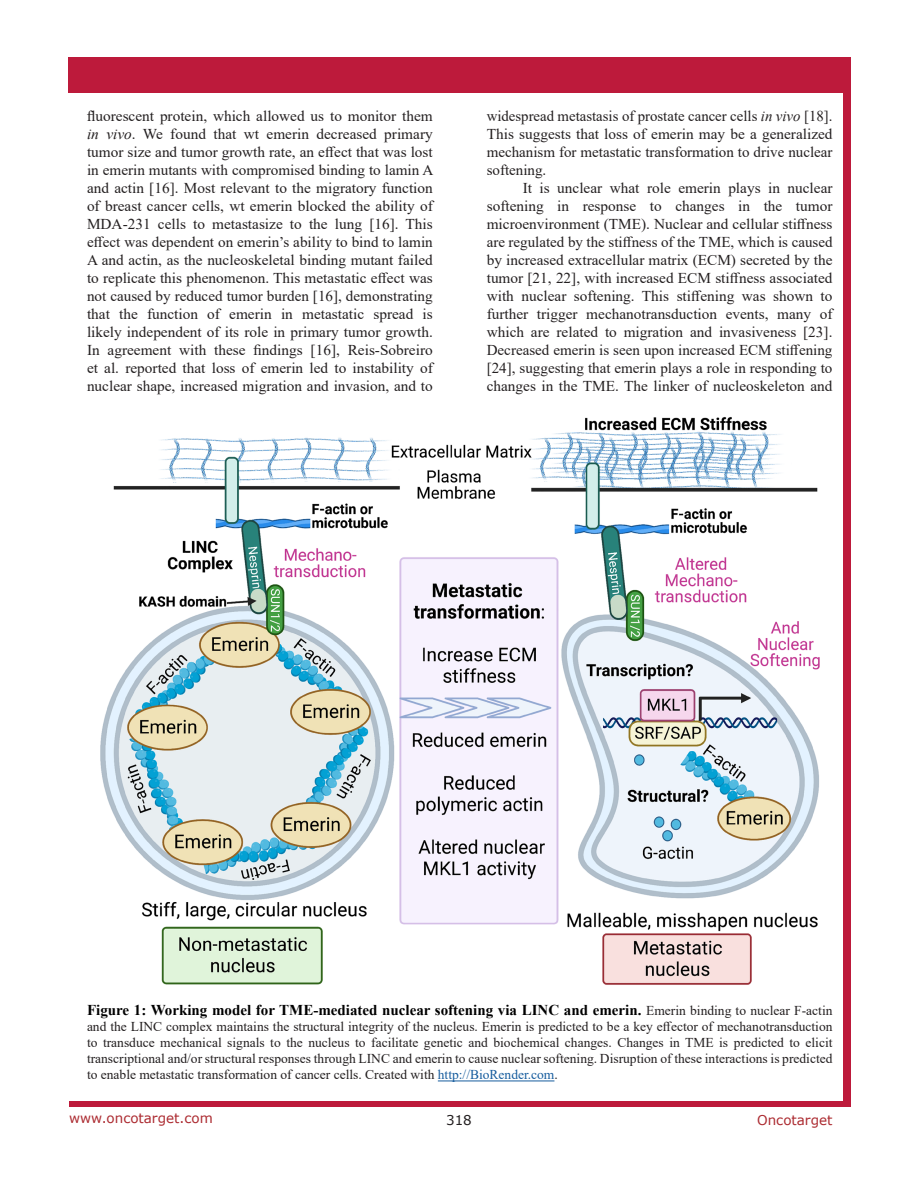
<style>
.page{position:relative;width:918px;height:1188px;background:#fff}
.page>*{position:absolute;margin:0;border:0;box-sizing:border-box;transform-origin:0 0}
.BodyText{font:15px/18px "Times New Roman";color:#231f20;text-align:justify}
.FigureText{font:700 15px "Times New Roman";color:#000}
.FigureText-2{font:13.5px/16.2px "Times New Roman";color:#231f20;text-align:justify}
.t1{font:13.5px "Verdana";color:#ac2b31}
.t2{font:13.5px "Verdana";color:#231f20}
.s1{font-style:italic}
.s2{font-weight:400;font-size:13.5px;color:#231f20}
.s3{color:#175d9e}
</style>
<div class="page">
<div style="left:68px;top:57px;width:782px;height:36px;background:#bd1a3b"></div>
<hr style="left:438px;top:1081px;width:116px;height:1px;background:#175d9e">
<img style="left:100px;top:417px;width:720px;height:568px">
<p class="BodyText" style="left:87px;top:107px;width:348px">fluorescent protein, which allowed us to monitor them <span class="s1">in vivo</span>. We found that wt emerin decreased primary tumor size and tumor growth rate, an effect that was lost in emerin mutants with compromised binding to lamin A and actin [16]. Most relevant to the migratory function of breast cancer cells, wt emerin blocked the ability of MDA-231 cells to metastasize to the lung [16]. This effect was dependent on emerin’s ability to bind to lamin A and actin, as the nucleoskeletal binding mutant failed to replicate this phenomenon. This metastatic effect was not caused by reduced tumor burden [16], demonstrating that the function of emerin in metastatic spread is likely independent of its role in primary tumor growth.<br>In agreement with these findings [16], Reis-Sobreiro et al. reported that loss of emerin led to instability of nuclear shape, increased migration and invasion, and to</p>
<p class="BodyText" style="left:487px;top:107px;width:347px">widespread metastasis of prostate cancer cells <span class="s1">in vivo</span> [18].<br>This suggests that loss of emerin may be a generalized mechanism for metastatic transformation to drive nuclear softening.</p>
<p class="BodyText" style="left:487px;top:179px;width:347px;text-indent:36px">It is unclear what role emerin plays in nuclear softening in response to changes in the tumor microenvironment (TME). Nuclear and cellular stiffness are regulated by the stiffness of the TME, which is caused by increased extracellular matrix (ECM) secreted by the tumor [21, 22], with increased ECM stiffness associated with nuclear softening. This stiffening was shown to further trigger mechanotransduction events, many of which are related to migration and invasiveness [23].<br>Decreased emerin is seen upon increased ECM stiffening [24], suggesting that emerin plays a role in responding to changes in the TME. The linker of nucleoskeleton and</p>
<p class="FigureText" style="left:87px;top:999px;width:747px">Figure 1: Working model for TME-mediated nuclear softening via LINC and emerin. <span class="s2">Emerin binding to nuclear F-actin</span></p>
<p class="FigureText-2" style="left:87px;top:1018px;width:747px">and the LINC complex maintains the structural integrity of the nucleus. Emerin is predicted to be a key effector of mechanotransduction to transduce mechanical signals to the nucleus to facilitate genetic and biochemical changes. Changes in TME is predicted to elicit transcriptional and/or structural responses through LINC and emerin to cause nuclear softening. Disruption of these interactions is predicted to enable metastatic transformation of cancer cells. Created with <span class="s3">http://BioRender.com</span>.</p>
<p class="t1" style="left:69px;top:1109px;width:145px">www.oncotarget.com</p>
<p class="t2" style="left:446px;top:1111px;width:27px">318</p>
<p class="t1" style="left:757px;top:1111px;width:77px">Oncotarget</p>
</div>
